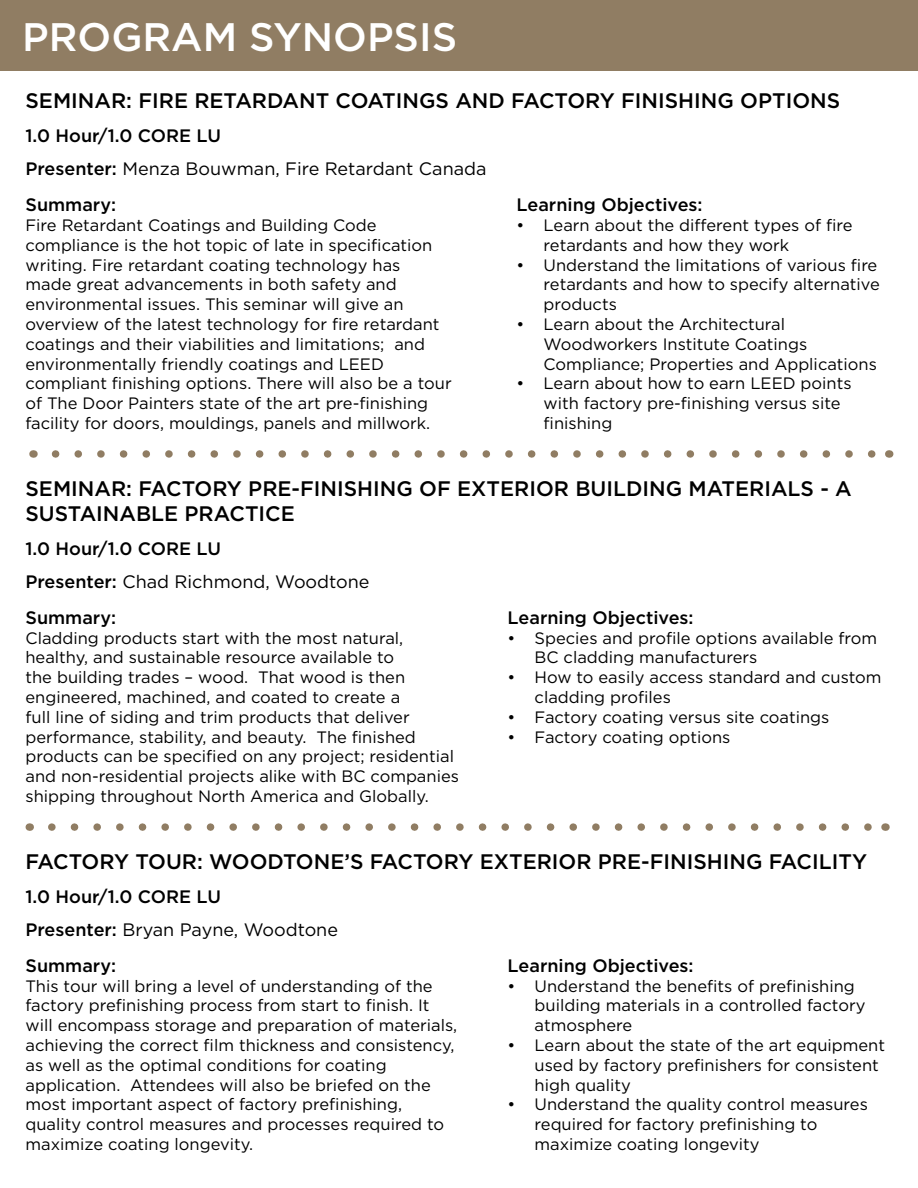
<style>
.page{position:relative;width:918px;height:1188px;background:#fff}
.page>*{position:absolute;margin:0;border:0;box-sizing:border-box;transform-origin:0 0}
.t1{font:500 39.75px "Gotham";color:#fff}
.t2{font:500 21px/25.2px "Gotham";color:#000}
.t3{font:500 18px/33.6px "Gotham";color:#000}
.t4{font:18px/33.6px "Gotham";color:#000}
.t5{font:16.5px/19.8px "Gotham";color:#000}
.s1{font-weight:500}
.s2{font-weight:400}
</style>
<div class="page">
<div style="left:0;top:0;width:918px;height:70px;background:#907d63"></div>
<svg style="left:56px;top:450px;width:820px;height:8px"></svg>
<svg style="left:52px;top:823px;width:820px;height:8px"></svg>
<h1 class="t1" style="left:22px;top:11px;width:436px">PROGRAM SYNOPSIS</h1>
<p class="t2" style="left:26px;top:88px;width:816px">SEMINAR: FIRE RETARDANT COATINGS AND FACTORY FINISHING OPTIONS</p>
<p class="t4" style="left:26px;top:118px;width:463px"><span class="s1">1.0 Hour/1.0 CORE LU<br>Presenter:</span> Menza Bouwman, Fire Retardant Canada</p>
<p class="t3" style="left:517px;top:188px;width:188px">Learning Objectives:</p>
<p class="t5" style="left:544px;top:215px;width:311px;text-indent:-27px">• Learn about the different types of fire retardants and how they work</p>
<p class="t5" style="left:544px;top:254px;width:338px;text-indent:-27px">• Understand the limitations of various fire retardants and how to specify alternative products</p>
<p class="t5" style="left:544px;top:314px;width:335px;text-indent:-27px">• Learn about the Architectural<br>Woodworkers Institute Coatings<br>Compliance; Properties and Applications</p>
<p class="t5" style="left:544px;top:373px;width:310px;text-indent:-27px">• Learn about how to earn LEED points with factory pre-finishing versus site finishing</p>
<p class="t3" style="left:26px;top:188px;width:92px">Summary:</p>
<p class="t5" style="left:26px;top:215px;width:428px">Fire Retardant Coatings and Building Code compliance is the hot topic of late in specification writing. Fire retardant coating technology has<br>made great advancements in both safety and environmental issues. This seminar will give an overview of the latest technology for fire retardant coatings and their viabilities and limitations; and environmentally friendly coatings and LEED compliant finishing options. There will also be a tour of The Door Painters state of the art pre-finishing facility for doors, mouldings, panels and millwork.</p>
<p class="t2" style="left:26px;top:476px;width:828px">SEMINAR: FACTORY PRE-FINISHING OF EXTERIOR BUILDING MATERIALS - A<br>SUSTAINABLE PRACTICE</p>
<p class="t3" style="left:26px;top:531px;width:346px">1.0 Hour/1.0 CORE LU<br>Presenter: <span class="s2">Chad Richmond, Woodtone</span></p>
<p class="t3" style="left:26px;top:600px;width:92px">Summary:</p>
<p class="t5" style="left:26px;top:628px;width:435px">Cladding products start with the most natural, healthy, and sustainable resource available to<br>the building trades – wood. That wood is then engineered, machined, and coated to create a<br>full line of siding and trim products that deliver performance, stability, and beauty. The finished products can be specified on any project; residential and non-residential projects alike with BC companies shipping throughout North America and Globally.</p>
<p class="t3" style="left:508px;top:600px;width:188px">Learning Objectives:</p>
<p class="t5" style="left:535px;top:628px;width:344px;text-indent:-27px">• Species and profile options available from<br>BC cladding manufacturers</p>
<p class="t5" style="left:535px;top:667px;width:348px;text-indent:-27px">• How to easily access standard and custom cladding profiles</p>
<p class="t5" style="left:508px;top:707px;width:323px">• Factory coating versus site coatings</p>
<p class="t5" style="left:508px;top:727px;width:224px">• Factory coating options</p>
<p class="t2" style="left:26px;top:849px;width:843px">FACTORY TOUR: WOODTONE’S FACTORY EXTERIOR PRE-FINISHING FACILITY</p>
<p class="t3" style="left:26px;top:879px;width:314px">1.0 Hour/1.0 CORE LU<br>Presenter: <span class="s2">Bryan Payne, Woodtone</span></p>
<p class="t3" style="left:26px;top:948px;width:92px">Summary:</p>
<p class="t5" style="left:26px;top:976px;width:433px">This tour will bring a level of understanding of the factory prefinishing process from start to finish. It will encompass storage and preparation of materials, achieving the correct film thickness and consistency, as well as the optimal conditions for coating application. Attendees will also be briefed on the most important aspect of factory prefinishing, quality control measures and processes required to maximize coating longevity.</p>
<p class="t3" style="left:508px;top:948px;width:188px">Learning Objectives:</p>
<p class="t5" style="left:535px;top:976px;width:332px;text-indent:-27px">• Understand the benefits of prefinishing building materials in a controlled factory atmosphere</p>
<p class="t5" style="left:535px;top:1035px;width:352px;text-indent:-27px">• Learn about the state of the art equipment used by factory prefinishers for consistent high quality</p>
<p class="t5" style="left:535px;top:1094px;width:335px;text-indent:-27px">• Understand the quality control measures required for factory prefinishing to maximize coating longevity</p>
</div>
